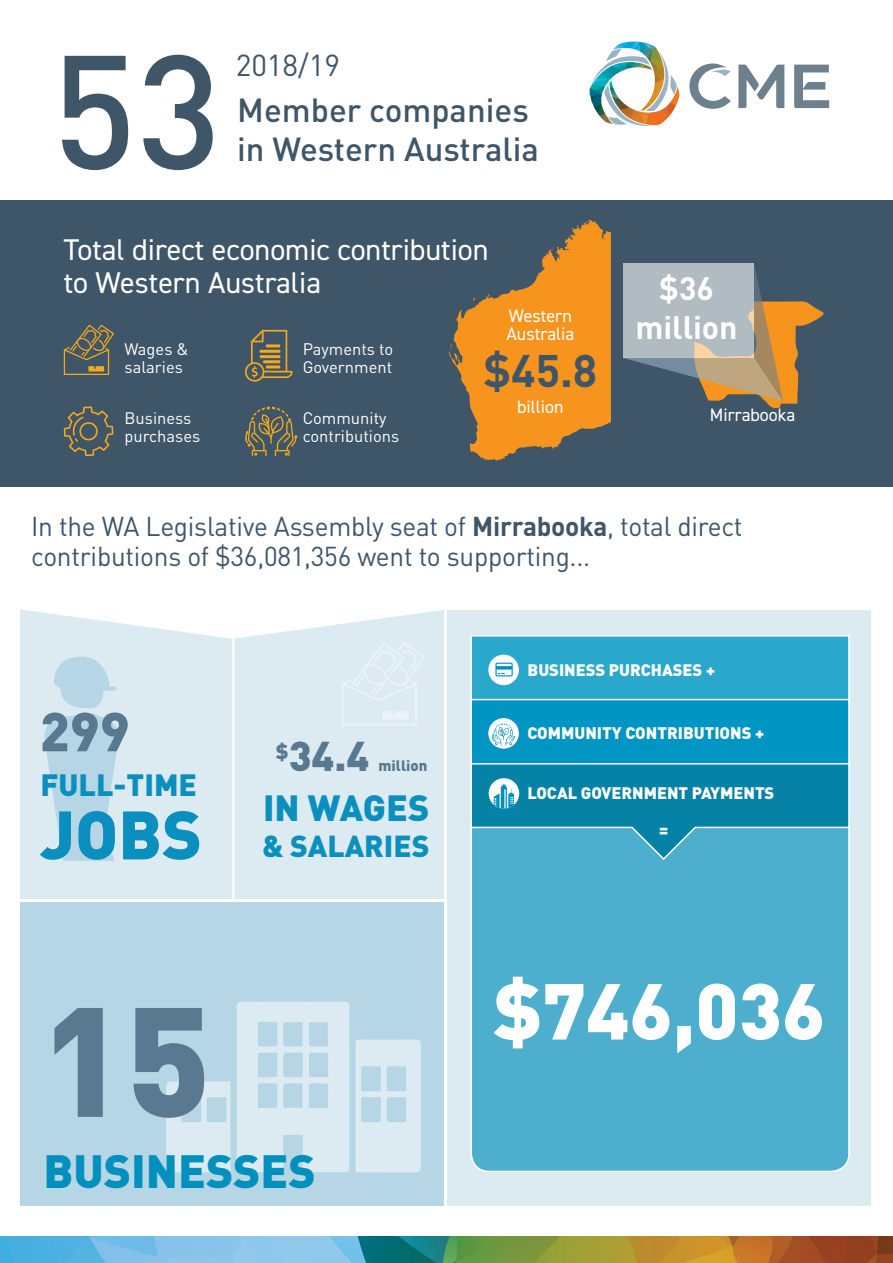
<style>
.page{position:relative;width:893px;height:1263px;background:#fff}
.page>*{position:absolute;margin:0;border:0;box-sizing:border-box;transform-origin:0 0}
.t1{font:500 158.85px "DIN Pro";color:#3e5668}
.t2{font:900 153px "DIN Pro";color:#587990}
.t3{font:900 78px "DIN Pro";color:#fff}
.t4{font:900 67.35px "DIN Pro";color:#0a8fbe}
.t5{font:900 54px "DIN Pro";color:#587990}
.t6{font:900 46.05px "DIN Pro";color:#0090be}
.t7{font:700 45px "DIN Pro";color:#3e5668}
.t8{font:900 41.1px "DIN Pro";color:#587990}
.t9{font:900 36px "DIN Pro";color:#0a8fbe}
.t10{font:500 33px/39.6px "DIN Pro";color:#3e5668}
.t11{font:700 32.1px "DIN Pro";color:#fff}
.t12{font:900 30.45px "DIN Pro";color:#0a8fbe}
.t13{font:30px/33px "DIN2014";color:#fff}
.t14{font:900 30px "DIN Pro";color:#0a8fbe}
.t15{font:30px "DIN Pro";color:#3e5668}
.t16{font:27px/30px "DIN Pro";letter-spacing:-.01em;color:#3e5668}
.t17{font:18px "DIN2014";color:#fff}
.t18{font:16.5px/18px "DIN Pro";color:#fff}
.t19{font:900 16.5px "DIN Pro";color:#fff}
.t20{font:900 15px "DIN Pro";color:#587990}
.s1{font-weight:700}
</style>
<div class="page">
<div style="left:0;top:0;width:893px;height:524px;background:#3e5668"></div>
<svg style="left:449px;top:220px;width:162px;height:241px"></svg>
<div style="left:0;top:0;width:893px;height:200px;background:#fff"></div>
<div style="left:0;top:487px;width:893px;height:749px;background:#fff"></div>
<div style="left:447px;top:610px;width:424px;height:596px;background:#dcebf1"></div>
<div style="left:21px;top:610px;width:423px;height:289px;background:#dcebf1"></div>
<div style="left:21px;top:902px;width:423px;height:304px;background:#b7d6e5"></div>
<svg style="left:237px;top:1001px;width:112px;height:171px"></svg>
<svg style="left:355px;top:1039px;width:66px;height:133px"></svg>
<svg style="left:166px;top:1081px;width:64px;height:91px"></svg>
<div style="left:470px;top:861px;width:380px;height:311px;background:#4eaece"></div>
<div style="left:471px;top:636px;width:378px;height:64px;background:#2aa8cb"></div>
<div style="left:470px;top:635px;width:380px;height:66px;border:2px solid #fff"></div>
<div style="left:471px;top:700px;width:378px;height:64px;background:#0095c2"></div>
<div style="left:470px;top:699px;width:380px;height:65px;border:2px solid #fff"></div>
<div style="left:488px;top:655px;width:31px;height:30px;background:#fff;border-radius:50%"></div>
<svg style="left:495px;top:663px;width:18px;height:13px"></svg>
<svg style="left:488px;top:718px;width:31px;height:31px"></svg>
<svg style="left:470px;top:762px;width:380px;height:99px;background:#2896b7"></svg>
<svg style="left:492px;top:723px;width:23px;height:22px"></svg>
<svg style="left:738px;top:65px;width:46px;height:43px"></svg>
<svg style="left:794px;top:65px;width:35px;height:43px"></svg>
<svg style="left:689px;top:63px;width:42px;height:46px"></svg>
<img style="left:589px;top:42px;width:90px;height:61px">
<img style="left:591px;top:49px;width:86px;height:77px">
<svg style="left:64px;top:325px;width:50px;height:50px"></svg>
<svg style="left:64px;top:406px;width:49px;height:50px"></svg>
<svg style="left:245px;top:406px;width:52px;height:50px"></svg>
<svg style="left:245px;top:330px;width:48px;height:52px"></svg>
<img style="left:0;top:1236px;width:893px;height:27px">
<svg style="left:624px;top:266px;width:200px;height:142px"></svg>
<div style="left:623px;top:264px;width:131px;height:94px;background:#b1bbc2"></div>
<hr style="left:232px;top:639px;width:2px;height:262px;background:#fff">
<svg style="left:27px;top:610px;width:414px;height:251px"></svg>
<p class="t1" style="left:52px;top:4px;width:171px">53</p>
<p class="t15" style="left:236px;top:45px;width:106px">2018/19</p>
<p class="t10" style="left:237px;top:89px;width:303px">Member companies in Western Australia</p>
<p class="t13" style="left:64px;top:233px;width:426px">Total direct economic contribution to Western Australia</p>
<p class="t17" style="left:509px;top:305px;width:64px">Western</p>
<p class="t17" style="left:506px;top:323px;width:69px">Australia</p>
<p class="t18" style="left:125px;top:340px;width:66px">Wages &amp; salaries</p>
<p class="t18" style="left:125px;top:409px;width:77px">Business purchases</p>
<p class="t18" style="left:303px;top:409px;width:98px">Community contributions</p>
<p class="t18" style="left:303px;top:340px;width:92px">Payments to<br>Government</p>
<p class="t7" style="left:483px;top:340px;width:115px">$45.8</p>
<p class="t17" style="left:517px;top:396px;width:48px">billion</p>
<p class="t11" style="left:659px;top:267px;width:56px">$36</p>
<p class="t11" style="left:635px;top:305px;width:104px">million</p>
<p class="t17" style="left:710px;top:403px;width:87px">Mirrabooka</p>
<p class="t16" style="left:31px;top:510px;width:713px">In the WA Legislative Assembly seat of <span class="s1">Mirrabooka</span>, total direct contributions of $36,081,356 went to supporting...</p>
<p class="t5" style="left:40px;top:695px;width:92px">299</p>
<p class="t12" style="left:40px;top:765px;width:158px">FULL-TIME</p>
<p class="t4" style="left:40px;top:789px;width:163px">JOBS</p>
<p class="t2" style="left:41px;top:957px;width:172px">15</p>
<p class="t8" style="left:276px;top:729px;width:95px"><sup>$</sup>34.4</p>
<p class="t20" style="left:378px;top:756px;width:50px">million</p>
<p class="t9" style="left:263px;top:784px;width:168px">IN WAGES</p>
<p class="t14" style="left:262px;top:826px;width:169px">&amp; SALARIES</p>
<p class="t6" style="left:43px;top:1140px;width:274px">BUSINESSES</p>
<p class="t19" style="left:528px;top:659px;width:189px">BUSINESS PURCHASES +</p>
<p class="t19" style="left:528px;top:722px;width:238px">COMMUNITY CONTRIBUTIONS +</p>
<p class="t19" style="left:528px;top:781px;width:248px">LOCAL GOVERNMENT PAYMENTS</p>
<p class="t19" style="left:659px;top:818px;width:11px">=</p>
<p class="t3" style="left:493px;top:958px;width:334px">$746,036</p>
</div>
